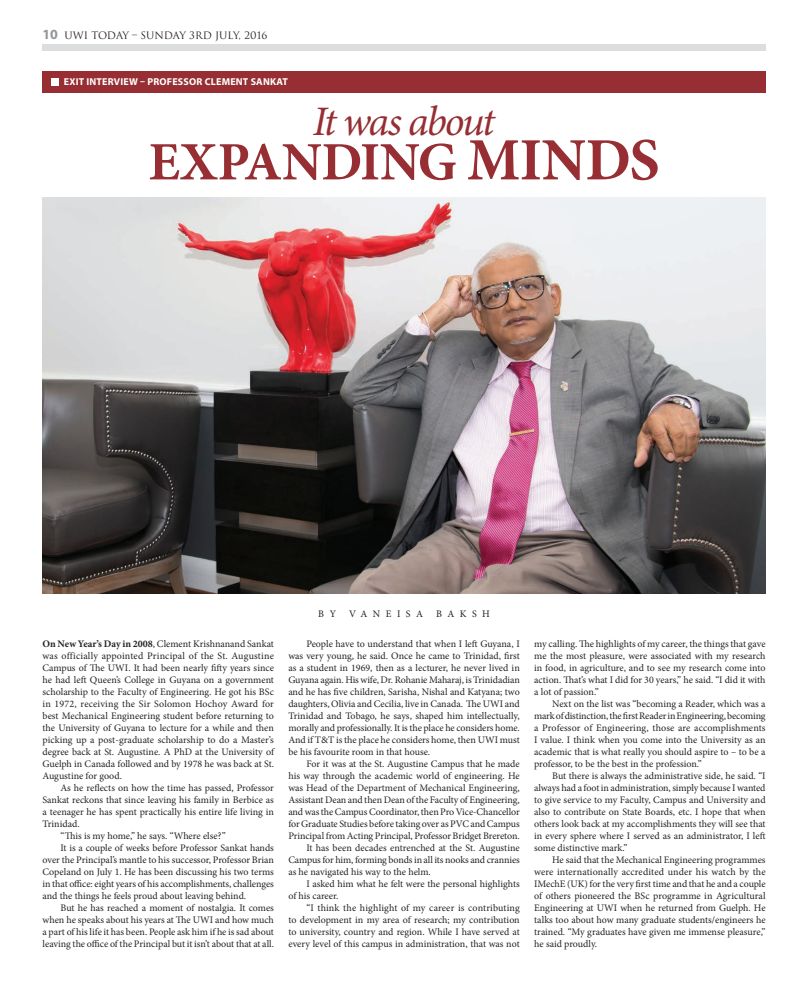
<style>
.page{position:relative;width:794px;height:1007px;background:#fff}
.page>*{position:absolute;margin:0;border:0;box-sizing:border-box;transform-origin:0 0}
.t1{font:700 54px "Minion Pro";letter-spacing:-.01em;color:#962e33}
.t2{font:italic 42px "Minion Pro";letter-spacing:-.055em;color:#962e33}
.t3{font:10px/12px "Minion Pro";letter-spacing:-.005em;color:#222323;text-align:justify}
.t4{font:10px "Minion Pro";letter-spacing:.015em;color:#222323}
.t5{font:700 10px "Myriad Pro";letter-spacing:.02em;color:#fff}
.t6{font:10px "Trajan";color:#231f20}
.t7{font:10px "Minion Pro";letter-spacing:.55em;color:#231f20}
.s1{font-family:"Myriad Pro";font-weight:700;font-size:14px;color:#939598}
.s2{font-size:60px}
.s3{font-weight:700}
</style>
<div class="page">
<div style="left:42px;top:44px;width:723px;height:7px;background:#dcdddf"></div>
<div style="left:42px;top:71px;width:723px;height:21px;background:#962e33"></div>
<div style="left:52px;top:78px;width:7px;height:8px;background:#fff"></div>
<img style="left:42px;top:197px;width:723px;height:397px">
<p class="t6" style="left:42px;top:29px;width:226px"><span class="s1">10</span> UWI TODAY – SUNDAY 3RD JULY, 2016</p>
<p class="t5" style="left:64px;top:75px;width:226px">EXIT INTERVIEW – PROFESSOR CLEMENT SANKAT</p>
<h2 class="t2" style="left:313px;top:93px;width:184px">It was about</h2>
<h1 class="t1" style="left:148px;top:124px;width:513px">EXPANDING <span class="s2">MINDS</span></h1>
<p class="t3" style="left:42px;top:637px;width:233px"><span class="s3">On New Year’s Day in 2008</span>, Clement Krishnanand Sankat was officially appointed Principal of the St. Augustine Campus of The UWI. It had been nearly fifty years since he had left Queen’s College in Guyana on a government scholarship to the Faculty of Engineering. He got his BSc in 1972, receiving the Sir Solomon Hochoy Award for best Mechanical Engineering student before returning to the University of Guyana to lecture for a while and then picking up a post-graduate scholarship to do a Master’s degree back at St. Augustine. A PhD at the University of Guelph in Canada followed and by 1978 he was back at St.<br>Augustine for good.</p>
<p class="t3" style="left:60px;top:781px;width:215px">As he reflects on how the time has passed, Professor</p>
<p class="t3" style="left:42px;top:793px;width:233px">Sankat reckons that since leaving his family in Berbice as</p>
<p class="t3" style="left:42px;top:805px;width:233px">a teenager he has spent practically his entire life living in</p>
<p class="t3" style="left:42px;top:817px;width:39px">Trinidad.</p>
<p class="t3" style="left:60px;top:829px;width:167px">“This is my home,” he says. “Where else?”</p>
<p class="t3" style="left:60px;top:841px;width:215px">It is a couple of weeks before Professor Sankat hands</p>
<p class="t3" style="left:42px;top:853px;width:233px">over the Principal’s mantle to his successor, Professor Brian</p>
<p class="t3" style="left:42px;top:865px;width:233px">Copeland on July 1. He has been discussing his two terms</p>
<p class="t3" style="left:42px;top:877px;width:233px">in that office: eight years of his accomplishments, challenges</p>
<p class="t3" style="left:42px;top:889px;width:205px">and the things he feels proud about leaving behind.</p>
<p class="t3" style="left:60px;top:901px;width:215px">But he has reached a moment of nostalgia. It comes</p>
<p class="t3" style="left:42px;top:913px;width:233px">when he speaks about his years at The UWI and how much</p>
<p class="t3" style="left:42px;top:925px;width:233px">a part of his life it has been. People ask him if he is sad about</p>
<p class="t3" style="left:42px;top:937px;width:233px">leaving the office of the Principal but it isn’t about that at all.</p>
<p class="t7" style="left:318px;top:607px;width:19px">B Y</p>
<p class="t7" style="left:349px;top:607px;width:75px">VANEISA</p>
<p class="t7" style="left:436px;top:607px;width:55px">BAKSH</p>
<p class="t3" style="left:288px;top:637px;width:233px;text-indent:18px">People have to understand that when I left Guyana, I was very young, he said. Once he came to Trinidad, first as a student in 1969, then as a lecturer, he never lived in Guyana again. His wife, Dr. Rohanie Maharaj, is Trinidadian and he has five children, Sarisha, Nishal and Katyana; two daughters, Olivia and Cecilia, live in Canada. The UWI and Trinidad and Tobago, he says, shaped him intellectually, morally and professionally. It is the place he considers home.<br>And if T&amp;T is the place he considers home, then UWI must be his favourite room in that house.</p>
<p class="t3" style="left:306px;top:757px;width:215px">For it was at the St. Augustine Campus that he made</p>
<p class="t3" style="left:288px;top:769px;width:233px">his way through the academic world of engineering. He</p>
<p class="t3" style="left:288px;top:781px;width:233px">was Head of the Department of Mechanical Engineering,</p>
<p class="t3" style="left:288px;top:793px;width:233px">Assistant Dean and then Dean of the Faculty of Engineering,</p>
<p class="t3" style="left:288px;top:805px;width:233px">and was the Campus Coordinator, then Pro Vice-Chancellor</p>
<p class="t3" style="left:288px;top:817px;width:233px">for Graduate Studies before taking over as PVC and Campus</p>
<p class="t3" style="left:288px;top:829px;width:233px">Principal from Acting Principal, Professor Bridget Brereton.</p>
<p class="t3" style="left:306px;top:841px;width:215px">It has been decades entrenched at the St. Augustine</p>
<p class="t3" style="left:288px;top:853px;width:233px">Campus for him, forming bonds in all its nooks and crannies</p>
<p class="t3" style="left:288px;top:865px;width:144px">as he navigated his way to the helm.</p>
<p class="t3" style="left:306px;top:877px;width:215px">I asked him what he felt were the personal highlights</p>
<p class="t3" style="left:288px;top:889px;width:52px">of his career.</p>
<p class="t4" style="left:306px;top:900px;width:215px">“I think the highlight of my career is contributing</p>
<p class="t3" style="left:288px;top:913px;width:233px">to development in my area of research; my contribution</p>
<p class="t3" style="left:288px;top:925px;width:233px">to university, country and region. While I have served at</p>
<p class="t3" style="left:288px;top:937px;width:233px">every level of this campus in administration, that was not</p>
<p class="t3" style="left:534px;top:637px;width:233px">my calling. The highlights of my career, the things that gave me the most pleasure, were associated with my research in food, in agriculture, and to see my research come into action. That’s what I did for 30 years,” he said. “I did it with a lot of passion.”</p>
<p class="t3" style="left:534px;top:697px;width:233px;text-indent:18px">Next on the list was “becoming a Reader, which was a mark of distinction, the first Reader in Engineering, becoming a Professor of Engineering, those are accomplishments I value. I think when you come into the University as an academic that is what really you should aspire to – to be a professor, to be the best in the profession.”</p>
<p class="t3" style="left:534px;top:769px;width:233px;text-indent:18px">But there is always the administrative side, he said. “I always had a foot in administration, simply because I wanted to give service to my Faculty, Campus and University and also to contribute on State Boards, etc. I hope that when others look back at my accomplishments they will see that in every sphere where I served as an administrator, I left some distinctive mark.”</p>
<p class="t3" style="left:534px;top:853px;width:233px;text-indent:18px">He said that the Mechanical Engineering programmes were internationally accredited under his watch by the IMechE (UK) for the very first time and that he and a couple of others pioneered the BSc programme in Agricultural Engineering at UWI when he returned from Guelph. He talks too about how many graduate students/engineers he trained. “My graduates have given me immense pleasure,” he said proudly.</p>
</div>
